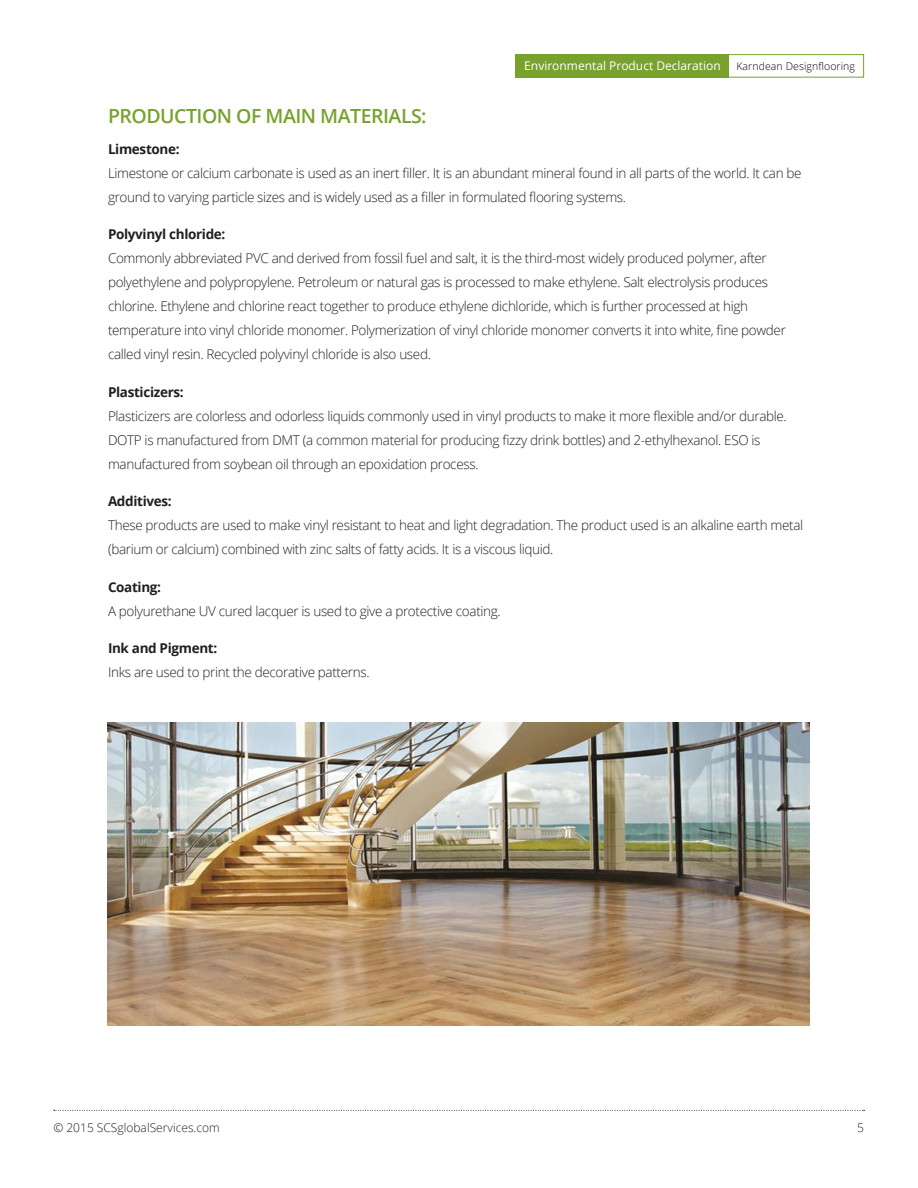
<style>
.page{position:relative;width:918px;height:1188px;background:#fff}
.page>*{position:absolute;margin:0;border:0;box-sizing:border-box;transform-origin:0 0}
.t1{font:600 19.5px "Open Sans";letter-spacing:-.025em;color:#78a22d}
.Body{font:300 13.5px/24px "Open Sans";letter-spacing:-.025em;color:#231f20}
.t2{font:12px "Open Sans";color:#fff}
.t3{font:300 12px "Open Sans";color:#231f20}
.t4{font:300 10.5px "Open Sans";letter-spacing:.01em;color:#000015}
.s1{font-weight:700}
</style>
<div class="page">
<svg style="left:54px;top:1110px;width:811px;height:1px"></svg>
<div style="left:727px;top:54px;width:137px;height:24px;background:#fff;border:1px solid #78a22d"></div>
<div style="left:515px;top:54px;width:214px;height:24px;background:#78a22d"></div>
<img style="left:108px;top:723px;width:702px;height:303px">
<p class="t2" style="left:524px;top:57px;width:198px">Environmental Product Declaration</p>
<p class="t4" style="left:736px;top:59px;width:120px">Karndean Designflooring</p>
<h2 class="t1" style="left:108px;top:102px;width:320px">PRODUCTION OF MAIN MATERIALS:</h2>
<p class="Body" style="left:108px;top:136px;width:695px"><span class="s1">Limestone:<br></span>Limestone or calcium carbonate is used as an inert filler. It is an abundant mineral found in all parts of the world. It can be ground to varying particle sizes and is widely used as a filler in formulated flooring systems.</p>
<p class="Body" style="left:108px;top:222px;width:679px"><span class="s1">Polyvinyl chloride:<br></span>Commonly abbreviated PVC and derived from fossil fuel and salt, it is the third-most widely produced polymer, after polyethylene and polypropylene. Petroleum or natural gas is processed to make ethylene. Salt electrolysis produces chlorine. Ethylene and chlorine react together to produce ethylene dichloride, which is further processed at high temperature into vinyl chloride monomer. Polymerization of vinyl chloride monomer converts it into white, fine powder called vinyl resin. Recycled polyvinyl chloride is also used.</p>
<p class="Body" style="left:108px;top:379px;width:680px"><span class="s1">Plasticizers:<br></span>Plasticizers are colorless and odorless liquids commonly used in vinyl products to make it more flexible and/or durable.<br>DOTP is manufactured from DMT (a common material for producing fizzy drink bottles) and 2-ethylhexanol. ESO is manufactured from soybean oil through an epoxidation process.</p>
<p class="Body" style="left:108px;top:489px;width:697px"><span class="s1">Additives:<br></span>These products are used to make vinyl resistant to heat and light degradation. The product used is an alkaline earth metal (barium or calcium) combined with zinc salts of fatty acids. It is a viscous liquid.</p>
<p class="Body" style="left:108px;top:574px;width:394px"><span class="s1">Coating:<br></span>A polyurethane UV cured lacquer is used to give a protective coating.</p>
<p class="Body" style="left:108px;top:636px;width:263px"><span class="s1">Ink and Pigment:<br></span>Inks are used to print the decorative patterns.</p>
<p class="t3" style="left:53px;top:1120px;width:168px">© 2015 SCSglobalServices.com</p>
<p class="t3" style="left:857px;top:1120px;width:8px">5</p>
</div>
